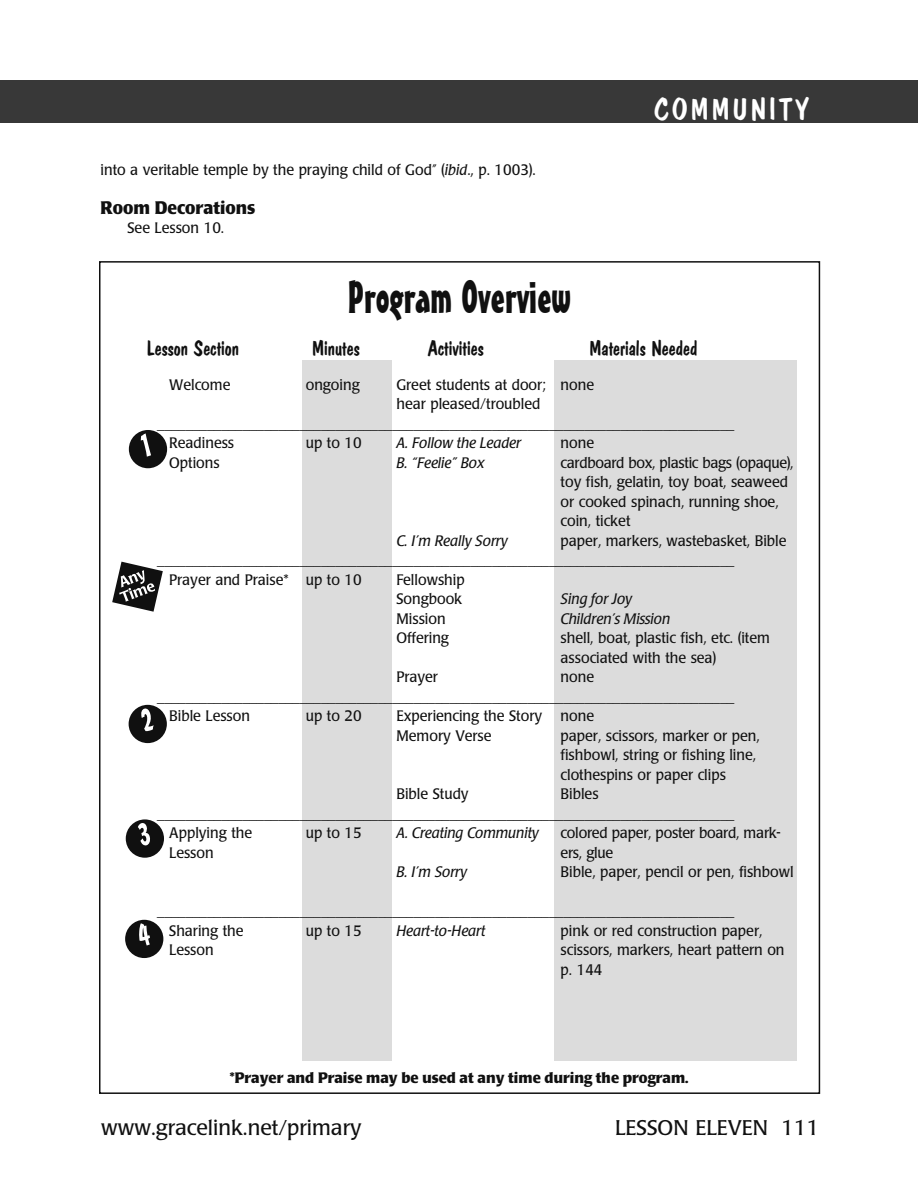
<style>
.page{position:relative;width:918px;height:1202px;background:#fff}
.page>*{position:absolute;margin:0;border:0;box-sizing:border-box;transform-origin:0 0}
.section_title{font:45px "Mister Earl BT";color:#101010}
.t1{font:30px "Dom Casual D";letter-spacing:.1em;color:#fff}
.section_title-2{font:21px "Dom Casual D";color:#101010}
.t2{font:21px "Poppl Laudatio";color:#101010}
.subhead{font:700 18px "Poppl Laudatio";color:#101010;scale:.95 1}
.body{font:15px/19.5px "Poppl Laudatio";color:#101010;scale:.95 1}
.P_overview_body{font:15px "Poppl Laudatio";color:#101010;scale:.95 1}
.body-2{font:italic 15px "Poppl Laudatio";color:#101010}
.body-Xindent{font:700 15px "Poppl Laudatio";color:#101010}
.body-3{font:15px "Poppl Laudatio";letter-spacing:-.02em;color:#101010;scale:.95 1}
.body-4{font:italic 15px "Poppl Laudatio";color:#101010;scale:.95 1}
.s1{font-style:italic}
</style>
<div class="page">
<div style="left:27px;top:80px;width:891px;height:43px;background:#383838"></div>
<div style="left:0;top:80px;width:27px;height:43px;background:#383838"></div>
<div style="left:302px;top:360px;width:90px;height:700px;background:#dcdcdc"></div>
<div style="left:554px;top:360px;width:243px;height:700px;background:#dcdcdc"></div>
<div style="left:129px;top:430px;width:38px;height:38px;background:#101010;border-radius:50%"></div>
<svg style="left:141px;top:433px;width:10px;height:23px"></svg>
<svg style="left:112px;top:561px;width:51px;height:50px"></svg>
<div style="left:129px;top:705px;width:38px;height:38px;background:#101010;border-radius:50%"></div>
<svg style="left:141px;top:708px;width:13px;height:23px"></svg>
<div style="left:126px;top:819px;width:38px;height:38px;background:#101010;border-radius:50%"></div>
<svg style="left:138px;top:823px;width:12px;height:23px"></svg>
<div style="left:125px;top:919px;width:38px;height:39px;background:#101010;border-radius:50%"></div>
<svg style="left:139px;top:923px;width:11px;height:22px"></svg>
<p class="body" style="left:100px;top:160px;width:460px">into a veritable temple by the praying child of God” (<span class="s1">ibid</span>., p. 1003).</p>
<p class="subhead" style="left:100px;top:197px;width:165px">Room Decorations</p>
<p class="body" style="left:128px;top:219px;width:103px">See Lesson 10.</p>
<p class="section_title" style="left:348px;top:270px;width:225px">Program Overview</p>
<p class="t1" style="left:654px;top:92px;width:157px">COMMUNITY</p>
<p class="section_title-2" style="left:147px;top:336px;width:94px">Lesson Section</p>
<p class="section_title-2" style="left:312px;top:336px;width:49px">Minutes</p>
<p class="section_title-2" style="left:428px;top:336px;width:58px">Activities</p>
<p class="section_title-2" style="left:589px;top:336px;width:109px">Materials Needed</p>
<p class="P_overview_body" style="left:169px;top:376px;width:66px">Welcome</p>
<p class="P_overview_body" style="left:306px;top:376px;width:58px">ongoing</p>
<p class="P_overview_body" style="left:396px;top:376px;width:210px">Greet students at door; none</p>
<p class="body" style="left:396px;top:394px;width:153px">hear pleased/troubled</p>
<p class="P_overview_body" style="left:157px;top:415px;width:609px">_________________________________________________________________________________</p>
<p class="body" style="left:169px;top:433px;width:70px">Readiness</p>
<p class="body" style="left:306px;top:433px;width:60px">up to 10</p>
<p class="body-2" style="left:396px;top:434px;width:126px">A. Follow the Leader</p>
<p class="body" style="left:561px;top:433px;width:37px">none</p>
<p class="body" style="left:169px;top:453px;width:55px">Options</p>
<p class="body-2" style="left:396px;top:454px;width:90px">B. “Feelie” Box</p>
<p class="body-3" style="left:561px;top:454px;width:247px">cardboard box, plastic bags (opaque),</p>
<p class="body" style="left:561px;top:472px;width:241px">toy fish, gelatin, toy boat, seaweed or cooked spinach, running shoe,</p>
<p class="body" style="left:561px;top:511px;width:75px">coin, ticket</p>
<p class="body-2" style="left:396px;top:532px;width:113px">C. I’m Really Sorry</p>
<p class="body" style="left:561px;top:531px;width:239px">paper, markers, wastebasket, Bible</p>
<p class="P_overview_body" style="left:157px;top:551px;width:609px">_________________________________________________________________________________</p>
<p class="body" style="left:169px;top:570px;width:204px">Prayer and Praise* up to 10</p>
<p class="body" style="left:396px;top:570px;width:73px">Fellowship</p>
<p class="body" style="left:396px;top:589px;width:71px">Songbook</p>
<p class="body-2" style="left:561px;top:590px;width:73px">Sing for Joy</p>
<p class="body" style="left:396px;top:609px;width:53px">Mission</p>
<p class="body-2" style="left:561px;top:610px;width:111px">Children’s Mission</p>
<p class="body" style="left:396px;top:628px;width:57px">Offering</p>
<p class="body" style="left:561px;top:628px;width:222px">shell, boat, plastic fish, etc. (item</p>
<p class="body" style="left:561px;top:648px;width:165px">associated with the sea)</p>
<p class="body" style="left:396px;top:667px;width:45px">Prayer</p>
<p class="body" style="left:561px;top:667px;width:37px">none</p>
<p class="P_overview_body" style="left:157px;top:688px;width:609px">_________________________________________________________________________________</p>
<p class="body" style="left:169px;top:706px;width:87px">Bible Lesson</p>
<p class="body" style="left:306px;top:706px;width:60px">up to 20</p>
<p class="body" style="left:396px;top:706px;width:210px">Experiencing the Story none</p>
<p class="body" style="left:396px;top:726px;width:102px">Memory Verse</p>
<p class="body" style="left:561px;top:726px;width:211px">paper, scissors, marker or pen,</p>
<p class="body" style="left:561px;top:745px;width:207px">fishbowl, string or fishing line,</p>
<p class="body" style="left:561px;top:765px;width:176px">clothespins or paper clips</p>
<p class="body" style="left:396px;top:784px;width:78px">Bible Study</p>
<p class="body" style="left:561px;top:784px;width:41px">Bibles</p>
<p class="P_overview_body" style="left:157px;top:805px;width:609px">_________________________________________________________________________________</p>
<p class="body" style="left:169px;top:823px;width:89px">Applying the</p>
<p class="body" style="left:306px;top:823px;width:60px">up to 15</p>
<p class="body-4" style="left:396px;top:824px;width:151px">A. Creating Community</p>
<p class="body" style="left:561px;top:823px;width:233px">colored paper, poster board, mark-</p>
<p class="body" style="left:169px;top:843px;width:48px">Lesson</p>
<p class="body" style="left:561px;top:843px;width:57px">ers, glue</p>
<p class="body-2" style="left:396px;top:863px;width:72px">B. I’m Sorry</p>
<p class="body" style="left:561px;top:862px;width:247px">Bible, paper, pencil or pen, fishbowl</p>
<p class="body" style="left:157px;top:901px;width:609px">_________________________________________________________________________________</p>
<p class="body" style="left:169px;top:921px;width:80px">Sharing the</p>
<p class="body" style="left:306px;top:921px;width:60px">up to 15</p>
<p class="body-2" style="left:396px;top:922px;width:90px">Heart-to-Heart</p>
<p class="body" style="left:561px;top:921px;width:214px">pink or red construction paper,</p>
<p class="body" style="left:169px;top:940px;width:48px">Lesson</p>
<p class="body" style="left:561px;top:940px;width:237px">scissors, markers, heart pattern on p. 144</p>
<p class="body-Xindent" style="left:229px;top:1068px;width:460px">*Prayer and Praise may be used at any time during the program.</p>
<p class="t2" style="left:101px;top:1116px;width:262px">www.gracelink.net/primary</p>
<p class="t2" style="left:615px;top:1116px;width:206px">LESSON ELEVEN 111</p>
</div>
